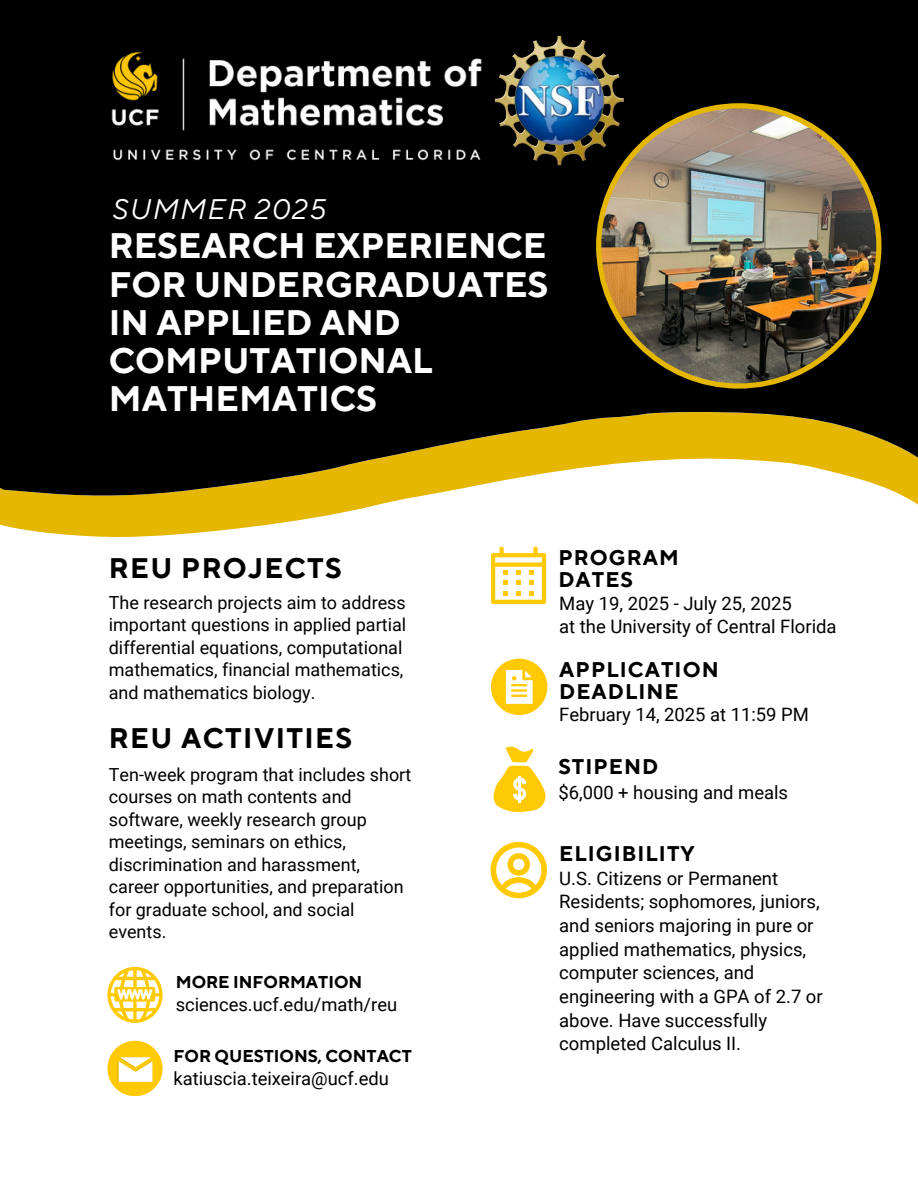
<style>
.page{position:relative;width:918px;height:1188px;background:#fff}
.page>*{position:absolute;margin:0;border:0;box-sizing:border-box;transform-origin:0 0}
.t1{font:700 35.25px/38.2px "TT Norms Pro";color:#fff}
.t2{font:700 28.2px "TT Norms Pro";letter-spacing:.05em;color:#000}
.t3{font:italic 28.2px "TT Norms Pro";letter-spacing:.05em;color:#fff}
.t4{font:700 21.15px/21.1px "TT Norms Pro";letter-spacing:.05em;color:#000}
.t5{font:18.45px/23.7px "Roboto";color:#000}
.t6{font:18px/22.5px "Roboto";color:#000}
.t7{font:700 17.1px "TT Norms Pro";color:#000}
</style>
<div class="page">
<svg style="left:0;top:517px;width:547px;height:47px"></svg>
<svg style="left:0;top:0;width:918px;height:517px;fill:#000"></svg>
<img style="left:596px;top:103px;width:286px;height:286px">
<svg style="left:107px;top:1041px;width:56px;height:55px"></svg>
<svg style="left:107px;top:967px;width:56px;height:56px"></svg>
<svg style="left:491px;top:547px;width:55px;height:57px"></svg>
<svg style="left:491px;top:842px;width:56px;height:56px"></svg>
<img style="left:484px;top:25px;width:150px;height:150px">
<svg style="left:491px;top:659px;width:56px;height:56px"></svg>
<svg style="left:493px;top:747px;width:53px;height:66px"></svg>
<img style="left:110px;top:50px;width:373px;height:113px">
<p class="t3" style="left:111px;top:192px;width:215px">SUMMER 2025</p>
<p class="t1" style="left:109px;top:228px;width:441px">RESEARCH EXPERIENCE<br>FOR UNDERGRADUATES<br>IN APPLIED AND<br>COMPUTATIONAL<br>MATHEMATICS</p>
<h4 class="t2" style="left:109px;top:551px;width:234px">REU PROJECTS</h4>
<h2 class="t6" style="left:109px;top:591px;width:299px">The research projects aim to address important questions in applied partial differential equations, computational mathematics, financial mathematics, and mathematics biology.</h2>
<p class="t2" style="left:109px;top:721px;width:245px">REU ACTIVITIES</p>
<p class="t6" style="left:109px;top:763px;width:304px">Ten-week program that includes short courses on math contents and software, weekly research group meetings, seminars on ethics, discrimination and harassment, career opportunities, and preparation for graduate school, and social events.</p>
<p class="t7" style="left:176px;top:972px;width:188px">MORE INFORMATION</p>
<h1 class="t5" style="left:176px;top:993px;width:223px">sciences.ucf.edu/math/reu</h1>
<p class="t7" style="left:174px;top:1046px;width:240px">FOR QUESTIONS, CONTACT</p>
<h3 class="t5" style="left:174px;top:1067px;width:217px">katiuscia.teixeira@ucf.edu</h3>
<p class="t4" style="left:558px;top:548px;width:122px">PROGRAM<br>DATES</p>
<p class="t5" style="left:559px;top:592px;width:234px">May 19, 2025 - July 25, 2025</p>
<p class="t5" style="left:559px;top:615px;width:279px">at the University of Central Florida</p>
<h4 class="t4" style="left:559px;top:660px;width:161px">APPLICATION<br>DEADLINE</h4>
<p class="t5" style="left:559px;top:702px;width:251px">February 14, 2025 at 11:59 PM</p>
<h4 class="t4" style="left:558px;top:757px;width:101px">STIPEND</h4>
<p class="t5" style="left:558px;top:780px;width:231px">$6,000 + housing and meals</p>
<h2 class="t4" style="left:559px;top:843px;width:137px">ELIGIBILITY</h2>
<p class="t5" style="left:559px;top:867px;width:265px">U.S. Citizens or Permanent<br>Residents; sophomores, juniors, and seniors majoring in pure or applied mathematics, physics, computer sciences, and engineering with a GPA of 2.7 or above. Have successfully completed Calculus II.</p>
</div>
